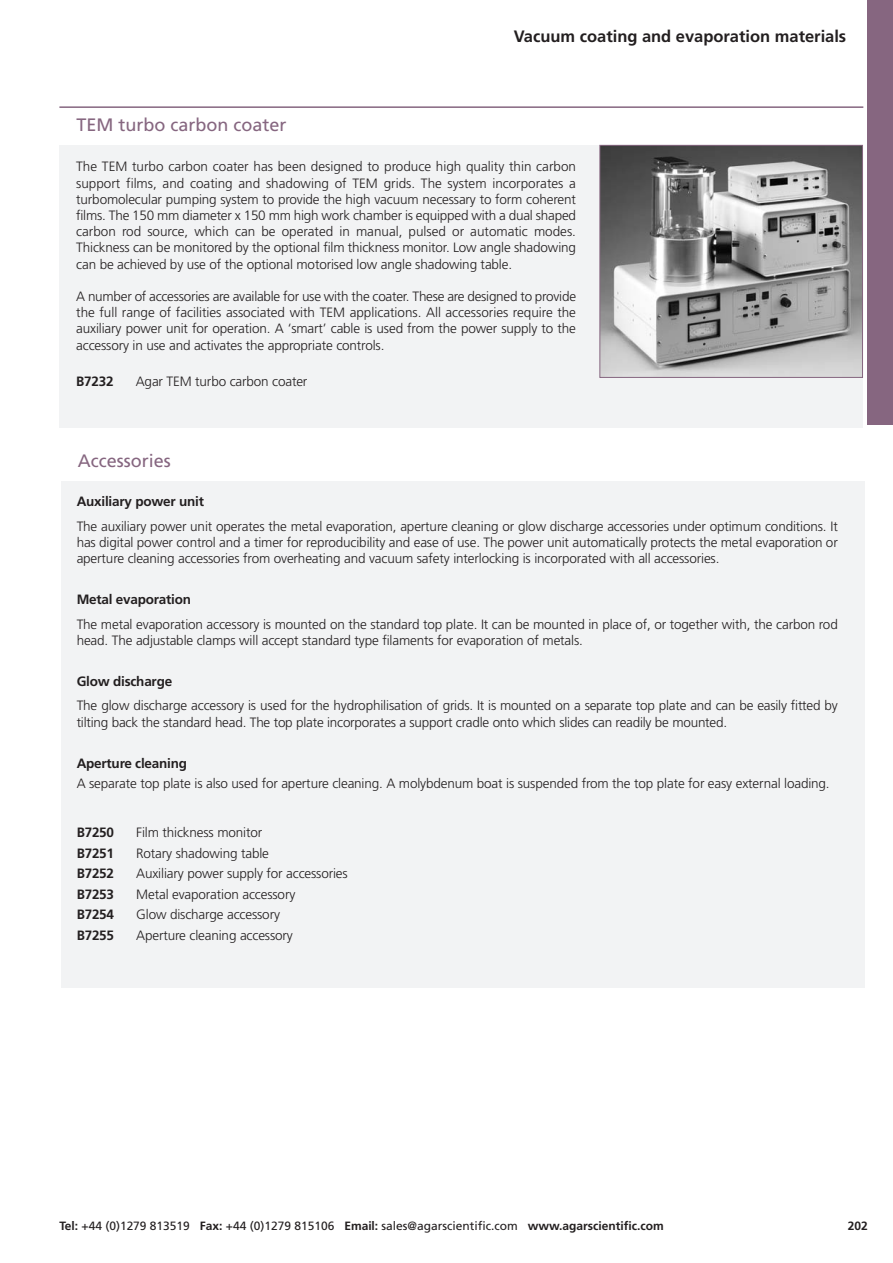
<style>
.page{position:relative;width:893px;height:1263px;background:#fff}
.page>*{position:absolute;margin:0;border:0;box-sizing:border-box;transform-origin:0 0}
.t1{font:18px "Frutiger";color:#866680}
.t2{font:700 16.5px "Frutiger";color:#231f20}
.t3{font:300 13.5px/16.2px "Frutiger";letter-spacing:-.01em;color:#231f20;text-align:justify}
.t4{font:700 13.5px "Frutiger";letter-spacing:-.015em;color:#231f20}
.t5{font:12px "Frutiger";color:#231f20}
.t6{font:700 12px "Frutiger";color:#231f20}
.s1{font-weight:700}
</style>
<div class="page">
<div style="left:867px;top:0;width:26px;height:425px;background:#866680"></div>
<hr style="left:59px;top:106px;width:804px;height:2px;background:#866680">
<div style="left:59px;top:145px;width:804px;height:282px;background:#f2f3f4"></div>
<img style="left:601px;top:147px;width:259px;height:229px">
<div style="left:599px;top:145px;width:263px;height:233px;border:1px solid #866680"></div>
<div style="left:61px;top:481px;width:803px;height:506px;background:#f2f3f4"></div>
<p class="t2" style="left:514px;top:30px;width:334px">Vacuum coating and evaporation materials</p>
<h1 class="t1" style="left:77px;top:117px;width:211px">TEM turbo carbon coater</h1>
<p class="t3" style="left:76px;top:160px;width:501px">The TEM turbo carbon coater has been designed to produce high quality thin carbon support films, and coating and shadowing of TEM grids. The system incorporates a turbomolecular pumping system to provide the high vacuum necessary to form coherent films. The 150 mm diameter x 150 mm high work chamber is equipped with a dual shaped carbon rod source, which can be operated in manual, pulsed or automatic modes.<br>Thickness can be monitored by the optional film thickness monitor. Low angle shadowing can be achieved by use of the optional motorised low angle shadowing table.</p>
<p class="t3" style="left:76px;top:289px;width:501px">A number of accessories are available for use with the coater. These are designed to provide the full range of facilities associated with TEM applications. All accessories require the auxiliary power unit for operation. A ‘smart’ cable is used from the power supply to the accessory in use and activates the appropriate controls.</p>
<p class="t4" style="left:76px;top:376px;width:39px">B7232</p>
<p class="t3" style="left:136px;top:374px;width:173px">Agar TEM turbo carbon coater</p>
<h1 class="t1" style="left:78px;top:453px;width:94px">Accessories</h1>
<p class="t4" style="left:77px;top:496px;width:129px">Auxiliary power unit</p>
<p class="t3" style="left:77px;top:519px;width:762px">The auxiliary power unit operates the metal evaporation, aperture cleaning or glow discharge accessories under optimum conditions. It has digital power control and a timer for reproducibility and ease of use. The power unit automatically protects the metal evaporation or aperture cleaning accessories from overheating and vacuum safety interlocking is incorporated with all accessories.</p>
<p class="t4" style="left:77px;top:594px;width:116px">Metal evaporation</p>
<p class="t3" style="left:77px;top:617px;width:762px">The metal evaporation accessory is mounted on the standard top plate. It can be mounted in place of, or together with, the carbon rod head. The adjustable clamps will accept standard type filaments for evaporation of metals.</p>
<p class="t4" style="left:77px;top:675px;width:97px">Glow discharge</p>
<p class="t3" style="left:77px;top:698px;width:762px">The glow discharge accessory is used for the hydrophilisation of grids. It is mounted on a separate top plate and can be easily fitted by tilting back the standard head. The top plate incorporates a support cradle onto which slides can readily be mounted.</p>
<p class="t4" style="left:77px;top:757px;width:112px">Aperture cleaning</p>
<p class="t3" style="left:77px;top:776px;width:754px">A separate top plate is also used for aperture cleaning. A molybdenum boat is suspended from the top plate for easy external loading.</p>
<p class="t4" style="left:77px;top:827px;width:39px">B7250</p>
<p class="t3" style="left:136px;top:825px;width:128px">Film thickness monitor</p>
<p class="t4" style="left:77px;top:847px;width:39px">B7251</p>
<p class="t3" style="left:136px;top:846px;width:134px">Rotary shadowing table</p>
<p class="t4" style="left:77px;top:868px;width:39px">B7252</p>
<p class="t3" style="left:136px;top:866px;width:213px">Auxiliary power supply for accessories</p>
<p class="t4" style="left:77px;top:888px;width:39px">B7253</p>
<p class="t3" style="left:136px;top:887px;width:161px">Metal evaporation accessory</p>
<p class="t4" style="left:77px;top:909px;width:39px">B7254</p>
<p class="t3" style="left:136px;top:907px;width:145px">Glow discharge accessory</p>
<p class="t4" style="left:77px;top:929px;width:39px">B7255</p>
<p class="t3" style="left:136px;top:928px;width:158px">Aperture cleaning accessory</p>
<p class="t5" style="left:60px;top:1220px;width:605px"><span class="s1">Tel:</span> +44 (0)1279 813519 <span class="s1">Fax:</span> +44 (0)1279 815106 <span class="s1">Email:</span> sales@agarscientific.com <span class="s1">www.agarscientific.com</span></p>
<p class="t6" style="left:847px;top:1220px;width:21px">202</p>
</div>
